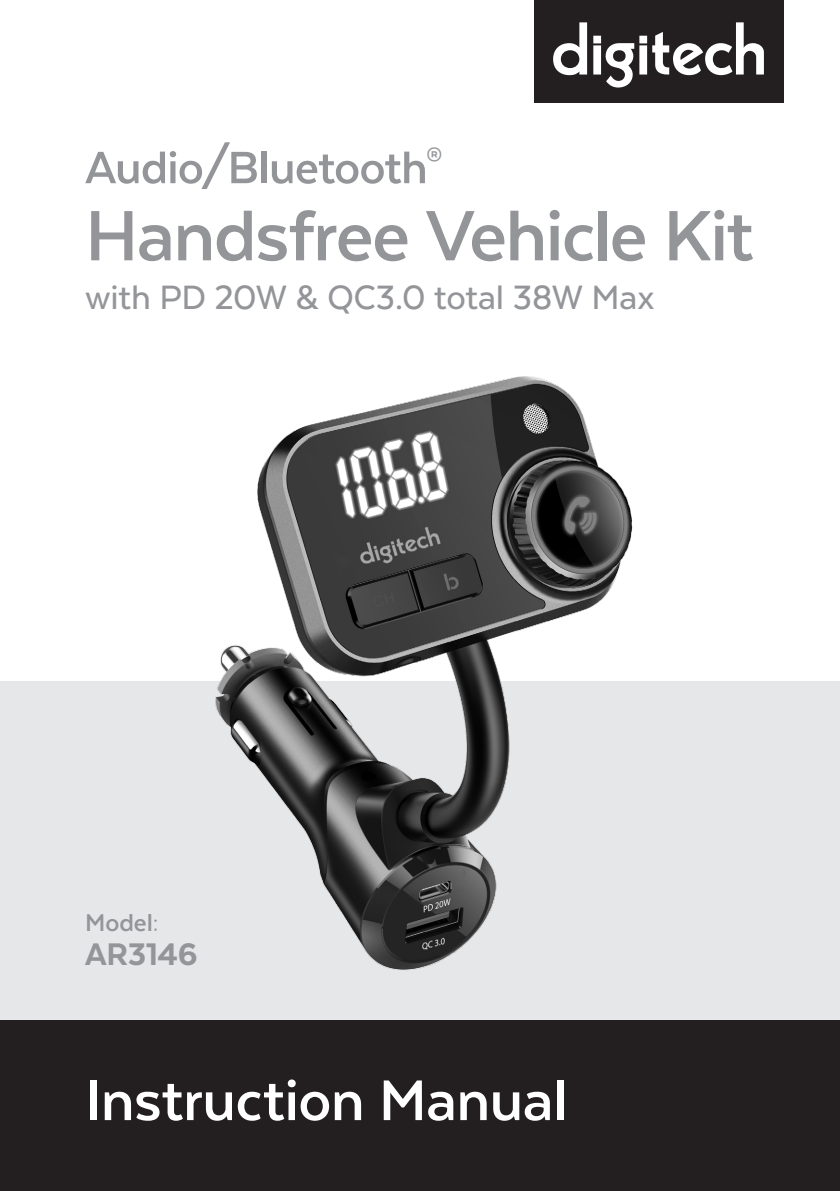
<style>
.page{position:relative;width:840px;height:1191px;background:#fff}
.page>*{position:absolute;margin:0;border:0;box-sizing:border-box;transform-origin:0 0}
.t1{font:700 82px "Texta";letter-spacing:-.02em;color:#939598}
.t2{font:700 66px "Texta";letter-spacing:-.01em;color:#fff}
.t3{font:700 52.2px "Texta";letter-spacing:-.015em;color:#939598}
.t4{font:500 38.8px "Texta";letter-spacing:-.005em;color:#939598}
.t5{font:800 36px "Texta";letter-spacing:-.005em;color:#939598}
.t6{font:700 28px "Texta";color:#939598}
</style>
<div class="page">
<div style="left:0;top:681px;width:839px;height:510px;background:#e6e7e9"></div>
<div style="left:0;top:1020px;width:839px;height:171px;background:#231f20"></div>
<div style="left:533px;top:0;width:249px;height:103px;background:#231f20"></div>
<svg style="left:553px;top:22px;width:33px;height:53px"></svg>
<svg style="left:652px;top:22px;width:111px;height:53px"></svg>
<svg style="left:593px;top:36px;width:53px;height:52px"></svg>
<img style="left:215px;top:376px;width:418px;height:594px">
<p class="t3" style="left:85px;top:141px;width:359px">Audio/Bluetooth<sup>®</sup></p>
<p class="t1" style="left:85px;top:194px;width:669px">Handsfree Vehicle Kit</p>
<p class="t4" style="left:85px;top:278px;width:570px">with PD 20W &amp; QC3.0 total 38W Max</p>
<p class="t6" style="left:85px;top:908px;width:75px">Model:</p>
<p class="t5" style="left:85px;top:935px;width:114px">AR3146</p>
<p class="t2" style="left:85px;top:1066px;width:483px">Instruction Manual</p>
</div>
